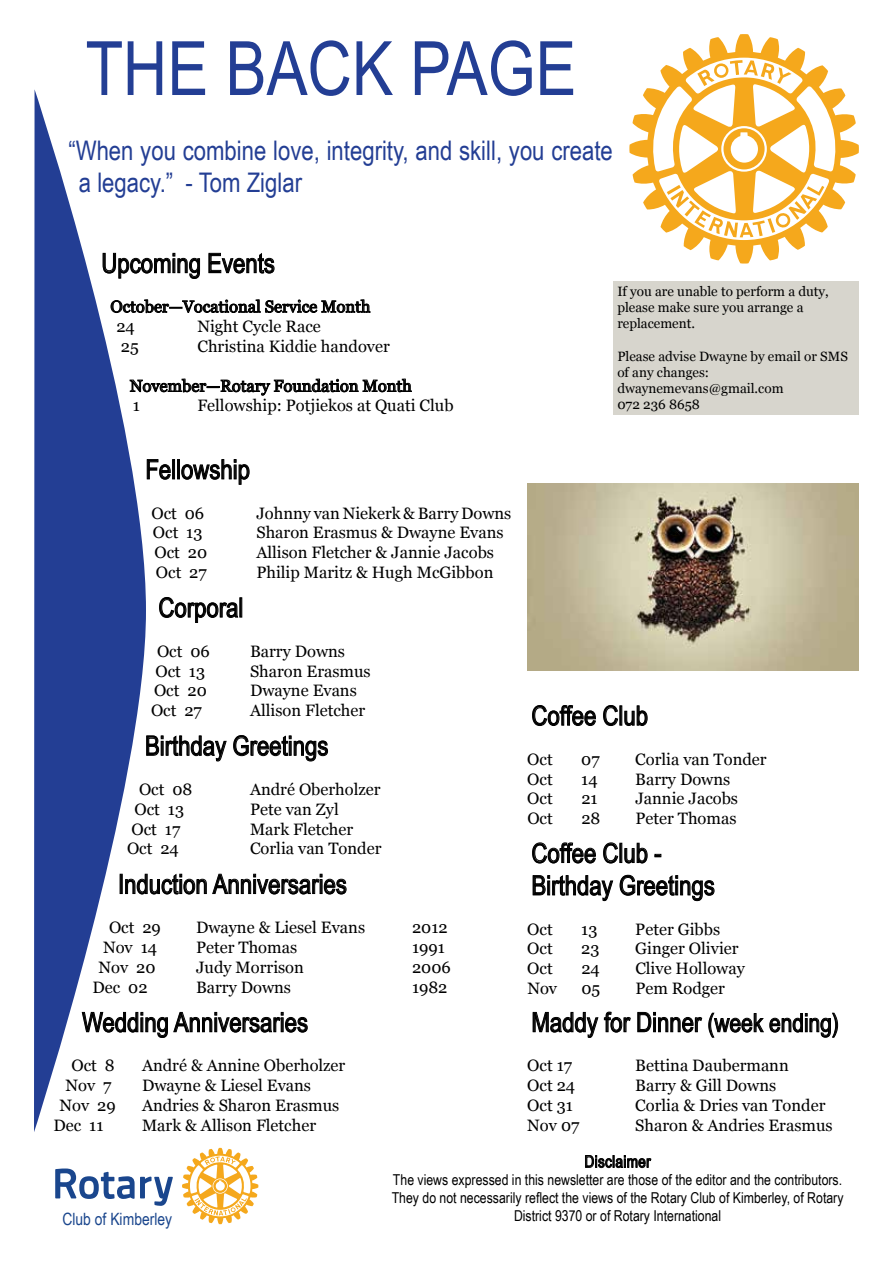
<style>
.page{position:relative;width:893px;height:1263px;background:#fff}
.page>*{position:absolute;margin:0;border:0;box-sizing:border-box;transform-origin:0 0}
.t1{font:75px "Arial Narrow";color:#233e94}
.t2{font:27px/32.4px "Arial Narrow";color:#000}
.t3{font:27px/32.4px "Arial Narrow";color:#233e94}
.t4{font:16.95px "Arial Narrow";color:#1a468d}
.t5{font:16.5px/19.8px "Georgia";color:#000}
.t6{font:16.5px "Arial Narrow";letter-spacing:.02em;color:#000}
.t7{font:15px/18px "Arial Narrow";color:#000}
.t8{font:13.5px/16.2px "Georgia";color:#000}
.s1{font-size:25.5px}
</style>
<div class="page">
<svg style="left:585px;top:1155px;width:66px;height:13px"></svg>
<svg style="left:55px;top:1168px;width:118px;height:38px"></svg>
<svg style="left:182px;top:1148px;width:76px;height:76px"></svg>
<svg style="left:629px;top:34px;width:230px;height:230px"></svg>
<svg style="left:34px;top:89px;width:112px;height:1043px;fill:#233e94"></svg>
<div style="left:613px;top:281px;width:246px;height:134px;background:#d7d5cd"></div>
<svg style="left:102px;top:252px;width:98px;height:27px"></svg>
<svg style="left:208px;top:252px;width:67px;height:22px"></svg>
<svg style="left:110px;top:298px;width:261px;height:16px"></svg>
<svg style="left:129px;top:378px;width:283px;height:18px"></svg>
<svg style="left:81px;top:1010px;width:227px;height:28px"></svg>
<svg style="left:532px;top:705px;width:64px;height:21px"></svg>
<svg style="left:603px;top:705px;width:45px;height:21px"></svg>
<svg style="left:532px;top:842px;width:64px;height:22px"></svg>
<svg style="left:603px;top:842px;width:45px;height:22px"></svg>
<svg style="left:654px;top:854px;width:7px;height:3px"></svg>
<svg style="left:532px;top:874px;width:183px;height:27px"></svg>
<svg style="left:532px;top:1011px;width:99px;height:27px"></svg>
<svg style="left:637px;top:1011px;width:201px;height:27px"></svg>
<svg style="left:125px;top:872px;width:222px;height:23px"></svg>
<svg style="left:146px;top:735px;width:81px;height:27px"></svg>
<svg style="left:233px;top:735px;width:95px;height:27px"></svg>
<svg style="left:159px;top:597px;width:80px;height:26px"></svg>
<svg style="left:146px;top:459px;width:25px;height:21px"></svg>
<div style="left:172px;top:459px;width:3px;height:20px;border:1px solid #000"></div>
<div style="left:177px;top:459px;width:3px;height:20px;border:1px solid #000"></div>
<svg style="left:181px;top:459px;width:69px;height:26px"></svg>
<img style="left:527px;top:484px;width:332px;height:186px">
<h1 class="t1" style="left:85px;top:14px;width:405px">The Back Page</h1>
<h2 class="t3" style="left:79px;top:133px;width:535px;text-indent:-11px">“When you combine love, integrity, and skill, you create a legacy.” - Tom Ziglar</h2>
<h2 class="t2" style="left:101px;top:246px;width:175px">Upcoming Events</h2>
<p class="t5" style="left:116px;top:297px;width:256px;text-indent:-6px">October—Vocational Service Month<br>24</p>
<p class="t5" style="left:197px;top:317px;width:125px">Night Cycle Race</p>
<p class="t5" style="left:121px;top:337px;width:19px">25</p>
<p class="t5" style="left:197px;top:337px;width:194px">Christina Kiddie handover</p>
<p class="t5" style="left:130px;top:376px;width:283px">November—Rotary Foundation Month<br>1</p>
<p class="t5" style="left:197px;top:396px;width:258px">Fellowship: Potjiekos at Quati Club</p>
<p class="t8" style="left:617px;top:284px;width:213px">If you are unable to perform a duty, please make sure you arrange a replacement.</p>
<p class="t8" style="left:617px;top:348px;width:232px">Please advise Dwayne by email or SMS of any changes: dwaynemevans@gmail.com<br>072 236 8658</p>
<h2 class="t2" style="left:145px;top:452px;width:106px">Fellowship</h2>
<p class="t5" style="left:151px;top:503px;width:54px">Oct 06</p>
<p class="t5" style="left:256px;top:503px;width:256px">Johnny van Niekerk &amp; Barry Downs</p>
<p class="t5" style="left:153px;top:523px;width:51px">Oct 13</p>
<p class="t5" style="left:256px;top:523px;width:249px">Sharon Erasmus &amp; Dwayne Evans</p>
<p class="t5" style="left:154px;top:543px;width:54px">Oct 20</p>
<p class="t5" style="left:256px;top:543px;width:239px">Allison Fletcher &amp; Jannie Jacobs</p>
<p class="t5" style="left:156px;top:563px;width:52px">Oct 27</p>
<p class="t5" style="left:256px;top:563px;width:238px">Philip Maritz &amp; Hugh McGibbon</p>
<h2 class="t2" style="left:159px;top:590px;width:86px">Corporal</h2>
<p class="t5" style="left:157px;top:641px;width:54px">Oct 06</p>
<p class="t5" style="left:250px;top:641px;width:97px">Barry Downs</p>
<p class="t5" style="left:156px;top:661px;width:51px">Oct 13</p>
<p class="t5" style="left:250px;top:661px;width:122px">Sharon Erasmus</p>
<p class="t5" style="left:154px;top:681px;width:54px">Oct 20</p>
<p class="t5" style="left:250px;top:681px;width:108px">Dwayne Evans</p>
<p class="t5" style="left:151px;top:701px;width:52px">Oct 27</p>
<p class="t5" style="left:250px;top:701px;width:117px">Allison Fletcher</p>
<h2 class="t2" style="left:145px;top:729px;width:185px">Birthday Greetings</h2>
<p class="t5" style="left:139px;top:780px;width:55px">Oct 08</p>
<p class="t5" style="left:250px;top:780px;width:132px">André Oberholzer</p>
<p class="t5" style="left:135px;top:799px;width:51px">Oct 13</p>
<p class="t5" style="left:250px;top:799px;width:90px">Pete van Zyl</p>
<p class="t5" style="left:132px;top:819px;width:50px">Oct 17</p>
<p class="t5" style="left:250px;top:819px;width:105px">Mark Fletcher</p>
<p class="t5" style="left:127px;top:839px;width:53px">Oct 24</p>
<p class="t5" style="left:250px;top:839px;width:133px">Corlia van Tonder</p>
<h2 class="t2" style="left:118px;top:867px;width:230px">Induction Anniversaries</h2>
<p class="t5" style="left:109px;top:918px;width:53px">Oct 29</p>
<p class="t5" style="left:196px;top:918px;width:171px">Dwayne &amp; Liesel Evans</p>
<p class="t5" style="left:412px;top:918px;width:37px">2012</p>
<p class="t5" style="left:103px;top:938px;width:56px">Nov 14</p>
<p class="t5" style="left:196px;top:938px;width:103px">Peter Thomas</p>
<p class="t5" style="left:412px;top:938px;width:34px">1991</p>
<p class="t5" style="left:99px;top:957px;width:59px">Nov 20</p>
<p class="t5" style="left:196px;top:957px;width:109px">Judy Morrison</p>
<p class="t5" style="left:412px;top:957px;width:40px">2006</p>
<p class="t5" style="left:93px;top:977px;width:57px">Dec 02</p>
<p class="t5" style="left:196px;top:977px;width:97px">Barry Downs</p>
<p class="t5" style="left:412px;top:977px;width:37px">1982</p>
<h2 class="t2" style="left:82px;top:1005px;width:228px">Wedding Anniversaries</h2>
<p class="t5" style="left:72px;top:1056px;width:45px">Oct 8</p>
<p class="t5" style="left:142px;top:1056px;width:205px">André &amp; Annine Oberholzer</p>
<p class="t5" style="left:66px;top:1076px;width:47px">Nov 7</p>
<p class="t5" style="left:142px;top:1076px;width:171px">Dwayne &amp; Liesel Evans</p>
<p class="t5" style="left:60px;top:1096px;width:58px">Nov 29</p>
<p class="t5" style="left:142px;top:1096px;width:199px">Andries &amp; Sharon Erasmus</p>
<p class="t5" style="left:54px;top:1115px;width:51px">Dec 11</p>
<p class="t5" style="left:142px;top:1115px;width:176px">Mark &amp; Allison Fletcher</p>
<h2 class="t2" style="left:531px;top:698px;width:118px">Coffee Club</h2>
<p class="t5" style="left:527px;top:749px;width:27px">Oct</p>
<p class="t5" style="left:581px;top:749px;width:20px">07</p>
<p class="t5" style="left:635px;top:749px;width:133px">Corlia van Tonder</p>
<p class="t5" style="left:527px;top:769px;width:27px">Oct</p>
<p class="t5" style="left:581px;top:769px;width:18px">14</p>
<p class="t5" style="left:635px;top:769px;width:97px">Barry Downs</p>
<p class="t5" style="left:527px;top:789px;width:27px">Oct</p>
<p class="t5" style="left:581px;top:789px;width:18px">21</p>
<p class="t5" style="left:635px;top:789px;width:104px">Jannie Jacobs</p>
<p class="t5" style="left:527px;top:809px;width:27px">Oct</p>
<p class="t5" style="left:581px;top:809px;width:21px">28</p>
<p class="t5" style="left:635px;top:809px;width:103px">Peter Thomas</p>
<h2 class="t2" style="left:531px;top:836px;width:185px">Coffee Club -<br>Birthday Greetings</h2>
<p class="t5" style="left:527px;top:919px;width:27px">Oct</p>
<p class="t5" style="left:581px;top:919px;width:18px">13</p>
<p class="t5" style="left:635px;top:919px;width:86px">Peter Gibbs</p>
<p class="t5" style="left:527px;top:939px;width:27px">Oct</p>
<p class="t5" style="left:581px;top:939px;width:20px">23</p>
<p class="t5" style="left:635px;top:939px;width:105px">Ginger Olivier</p>
<p class="t5" style="left:527px;top:959px;width:27px">Oct</p>
<p class="t5" style="left:581px;top:959px;width:20px">24</p>
<p class="t5" style="left:635px;top:959px;width:111px">Clive Holloway</p>
<p class="t5" style="left:527px;top:979px;width:31px">Nov</p>
<p class="t5" style="left:581px;top:979px;width:20px">05</p>
<p class="t5" style="left:635px;top:979px;width:91px">Pem Rodger</p>
<h2 class="t2" style="left:531px;top:1005px;width:309px">Maddy for Dinner <span class="s1">(week ending)</span></h2>
<p class="t5" style="left:527px;top:1056px;width:46px">Oct 17</p>
<p class="t5" style="left:635px;top:1056px;width:155px">Bettina Daubermann</p>
<p class="t5" style="left:527px;top:1076px;width:49px">Oct 24</p>
<p class="t5" style="left:635px;top:1076px;width:142px">Barry &amp; Gill Downs</p>
<p class="t5" style="left:527px;top:1096px;width:47px">Oct 31</p>
<p class="t5" style="left:635px;top:1096px;width:192px">Corlia &amp; Dries van Tonder</p>
<p class="t5" style="left:527px;top:1115px;width:54px">Nov 07</p>
<p class="t5" style="left:635px;top:1115px;width:199px">Sharon &amp; Andries Erasmus</p>
<p class="t6" style="left:585px;top:1149px;width:68px">Disclaimer</p>
<p class="t7" style="left:392px;top:1170px;width:453px">The views expressed in this newsletter are those of the editor and the contributors.<br>They do not necessarily reflect the views of the Rotary Club of Kimberley, of Rotary</p>
<p class="t4" style="left:62px;top:1207px;width:111px">Club of Kimberley</p>
<p class="t7" style="left:514px;top:1206px;width:209px">District 9370 or of Rotary International</p>
</div>
